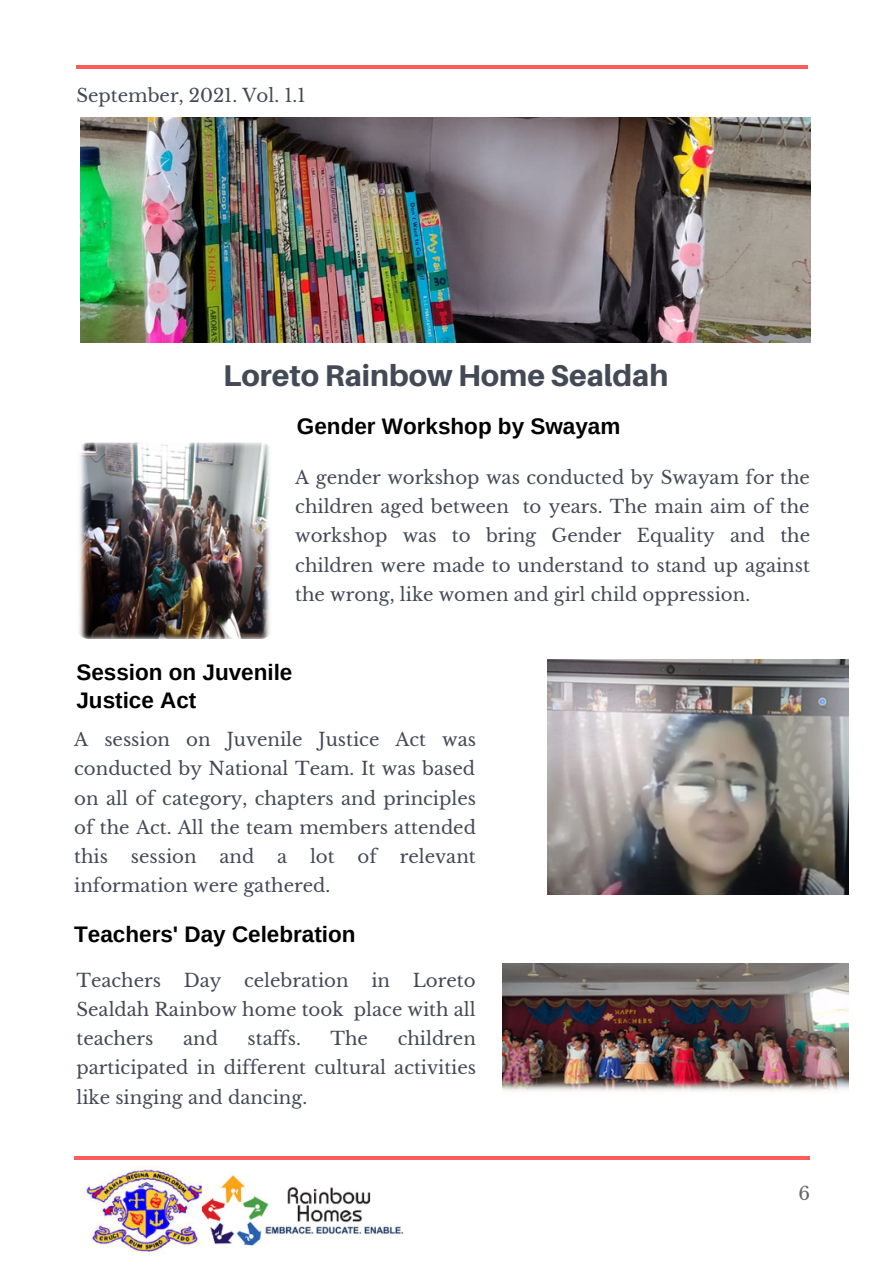
<style>
.page{position:relative;width:893px;height:1264px;background:#fff}
.page>*{position:absolute;margin:0;border:0;box-sizing:border-box;transform-origin:0 0}
.t1{font:800 30px "Aileron";color:#444956}
.t2{font:700 22.5px/28px "Arimo";color:#000}
.t3{font:18.15px/29.2px "Libre Baskerville";color:#444956;text-align:justify}
.t4{font:18.15px "Libre Baskerville";color:#666}
</style>
<div class="page">
<hr style="left:76px;top:65px;width:731px;height:4px;background:#fe5b5b">
<hr style="left:74px;top:1156px;width:735px;height:3px;background:#fe5b5b">
<img style="left:84px;top:1166px;width:320px;height:88px">
<img style="left:81px;top:117px;width:729px;height:225px">
<img style="left:76px;top:442px;width:197px;height:197px;border-radius:12px">
<img style="left:548px;top:659px;width:300px;height:235px">
<img style="left:503px;top:963px;width:345px;height:128px">
<p class="t3" style="left:76px;top:81px;width:230px">September, 2021. Vol. 1.1</p>
<h1 class="t1" style="left:223px;top:356px;width:446px">Loreto Rainbow Home Sealdah</h1>
<p class="t2" style="left:297px;top:412px;width:325px">Gender Workshop by Swayam</p>
<p class="t3" style="left:295px;top:463px;width:516px">A gender workshop was conducted by Swayam for the children aged between to years. The main aim of the workshop was to bring Gender Equality and the children were made to understand to stand up against the wrong, like women and girl child oppression.</p>
<p class="t2" style="left:76px;top:658px;width:217px">Session on Juvenile<br>Justice Act</p>
<p class="t3" style="left:74px;top:725px;width:403px">A session on Juvenile Justice Act was conducted by National Team. It was based on all of category, chapters and principles of the Act. All the team members attended this</p>
<p class="t3" style="left:131px;top:842px;width:67px">session</p>
<p class="t3" style="left:219px;top:842px;width:36px">and</p>
<p class="t3" style="left:277px;top:842px;width:12px">a</p>
<p class="t3" style="left:310px;top:842px;width:26px">lot</p>
<p class="t3" style="left:357px;top:842px;width:21px">of</p>
<p class="t3" style="left:400px;top:842px;width:77px">relevant</p>
<p class="t3" style="left:74px;top:871px;width:257px">information were gathered.</p>
<p class="t2" style="left:74px;top:920px;width:283px">Teachers' Day Celebration</p>
<p class="t3" style="left:76px;top:965px;width:401px">Teachers Day celebration in Loreto Sealdah Rainbow home took place with all teachers</p>
<p class="t3" style="left:76px;top:1024px;width:401px;text-indent:321px">children participated in different cultural activities like singing and dancing.</p>
<p class="t3" style="left:183px;top:1024px;width:36px">and</p>
<p class="t3" style="left:247px;top:1024px;width:55px">staffs.</p>
<p class="t3" style="left:330px;top:1024px;width:39px">The</p>
<p class="t4" style="left:798px;top:1181px;width:13px">6</p>
</div>
